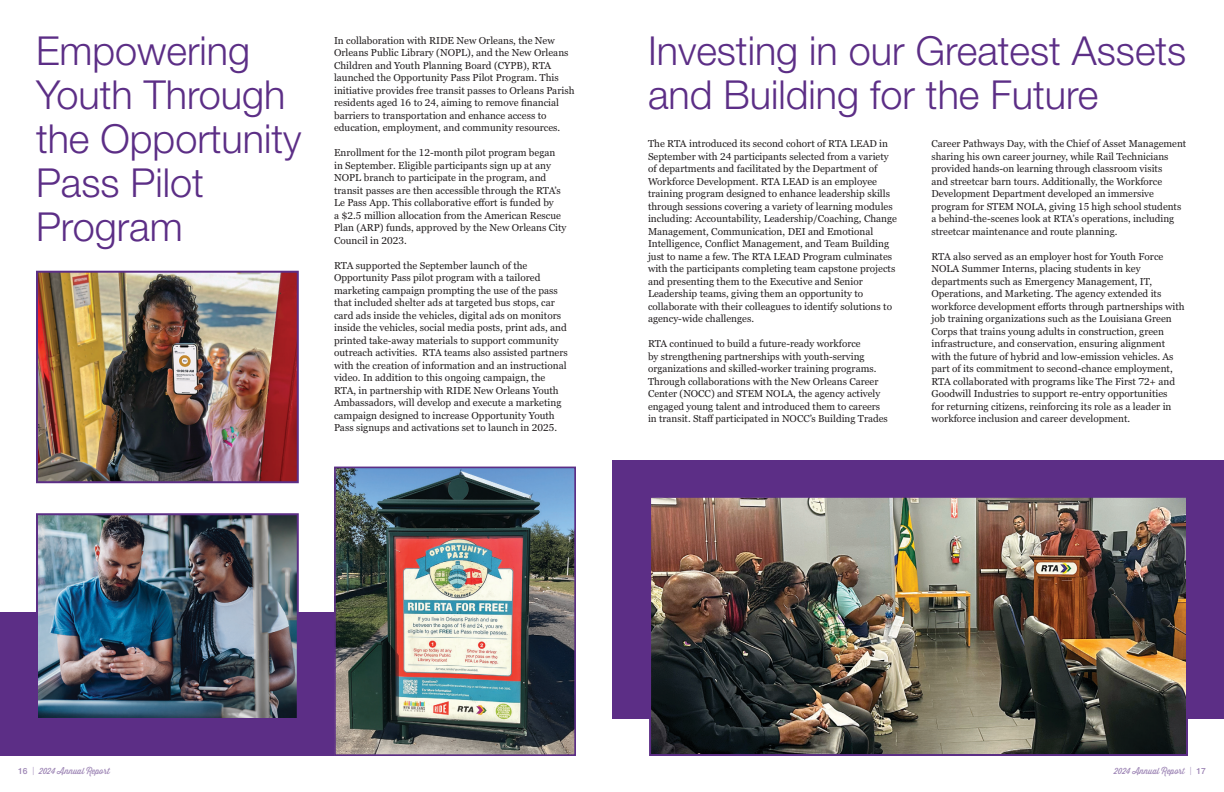
<style>
.page{position:relative;width:1224px;height:792px;background:#fff}
.page>*{position:absolute;margin:0;border:0;box-sizing:border-box;transform-origin:0 0}
.t1{font:300 40px/44px "Helvetica Neue LT Pro";color:#5c2e86}
.Body_Copy{font:10px/12.5px "Georgia Pro";color:#231f20}
.t2{font:8.5px "Thirsty Script";color:#9d85b5}
.s1{font-family:"Helvetica Neue LT Pro";font-weight:500}
.s2{font-weight:300}
</style>
<div class="page">
<div style="left:612px;top:460px;width:612px;height:258px;background:#5c2e86"></div>
<img style="left:39px;top:274px;width:257px;height:206px">
<div style="left:36px;top:271px;width:263px;height:212px;border:2px solid #5c2e86"></div>
<img style="left:652px;top:499px;width:533px;height:254px">
<div style="left:649px;top:496px;width:539px;height:260px;border:2px solid #5c2e86"></div>
<div style="left:0;top:612px;width:359px;height:144px;background:#5c2e86"></div>
<img style="left:337px;top:470px;width:236px;height:283px">
<div style="left:334px;top:467px;width:242px;height:289px;border:2px solid #5c2e86"></div>
<img style="left:39px;top:516px;width:257px;height:201px">
<div style="left:36px;top:513px;width:263px;height:207px;border:2px solid #5c2e86"></div>
<p class="t1" style="left:36px;top:27px;width:216px">Empowering</p>
<p class="t1" style="left:36px;top:71px;width:251px">Youth Through</p>
<p class="t1" style="left:36px;top:115px;width:267px">the Opportunity</p>
<p class="t1" style="left:36px;top:159px;width:169px">Pass Pilot</p>
<p class="t1" style="left:36px;top:203px;width:148px">Program</p>
<p class="Body_Copy" style="left:334px;top:34px;width:242px">In collaboration with RIDE New Orleans, the New Orleans Public Library (NOPL), and the New Orleans Children and Youth Planning Board (CYPB), RTA launched the Opportunity Pass Pilot Program. This initiative provides free transit passes to Orleans Parish residents aged 16 to 24, aiming to remove financial barriers to transportation and enhance access to education, employment, and community resources.</p>
<p class="Body_Copy" style="left:334px;top:147px;width:234px">Enrollment for the 12-month pilot program began in September. Eligible participants sign up at any NOPL branch to participate in the program, and transit passes are then accessible through the RTA’s Le Pass App. This collaborative effort is funded by<br>a $2.5 million allocation from the American Rescue Plan (ARP) funds, approved by the New Orleans City Council in 2023.</p>
<p class="Body_Copy" style="left:334px;top:259px;width:235px">RTA supported the September launch of the Opportunity Pass pilot program with a tailored marketing campaign prompting the use of the pass that included shelter ads at targeted bus stops, car card ads inside the vehicles, digital ads on monitors inside the vehicles, social media posts, print ads, and printed take-away materials to support community outreach activities. RTA teams also assisted partners with the creation of information and an instructional video. In addition to this ongoing campaign, the RTA, in partnership with RIDE New Orleans Youth Ambassadors, will develop and execute a marketing campaign designed to increase Opportunity Youth Pass signups and activations set to launch in 2025.</p>
<p class="t1" style="left:648px;top:27px;width:540px">Investing in our Greatest Assets and Building for the Future</p>
<p class="Body_Copy" style="left:648px;top:138px;width:251px">The RTA introduced its second cohort of RTA LEAD in September with 24 participants selected from a variety of departments and facilitated by the Department of Workforce Development. RTA LEAD is an employee training program designed to enhance leadership skills through sessions covering a variety of learning modules including: Accountability, Leadership/Coaching, Change Management, Communication, DEI and Emotional Intelligence, Conflict Management, and Team Building just to name a few. The RTA LEAD Program culminates with the participants completing team capstone projects and presenting them to the Executive and Senior Leadership teams, giving them an opportunity to collaborate with their colleagues to identify solutions to agency-wide challenges.</p>
<p class="Body_Copy" style="left:648px;top:338px;width:241px">RTA continued to build a future-ready workforce<br>by strengthening partnerships with youth-serving organizations and skilled-worker training programs.<br>Through collaborations with the New Orleans Career Center (NOCC) and STEM NOLA, the agency actively engaged young talent and introduced them to careers in transit. Staff participated in NOCC’s Building Trades</p>
<p class="Body_Copy" style="left:932px;top:138px;width:256px">Career Pathways Day, with the Chief of Asset Management sharing his own career journey, while Rail Technicians provided hands-on learning through classroom visits<br>and streetcar barn tours. Additionally, the Workforce Development Department developed an immersive program for STEM NOLA, giving 15 high school students a behind-the-scenes look at RTA’s operations, including streetcar maintenance and route planning.</p>
<p class="Body_Copy" style="left:932px;top:250px;width:255px">RTA also served as an employer host for Youth Force NOLA Summer Interns, placing students in key departments such as Emergency Management, IT, Operations, and Marketing. The agency extended its workforce development efforts through partnerships with job training organizations such as the Louisiana Green Corps that trains young adults in construction, green infrastructure, and conservation, ensuring alignment with the future of hybrid and low-emission vehicles. As part of its commitment to second-chance employment, RTA collaborated with programs like The First 72+ and Goodwill Industries to support re-entry opportunities<br>for returning citizens, reinforcing its role as a leader in workforce inclusion and career development.</p>
<p class="t2" style="left:18px;top:765px;width:93px"><span class="s1">16</span> | 2024 Annual Report</p>
<p class="t2" style="left:1114px;top:764px;width:93px">2024 Annual Repor<span class="s2">t |</span> <span class="s1">17</span></p>
</div>
